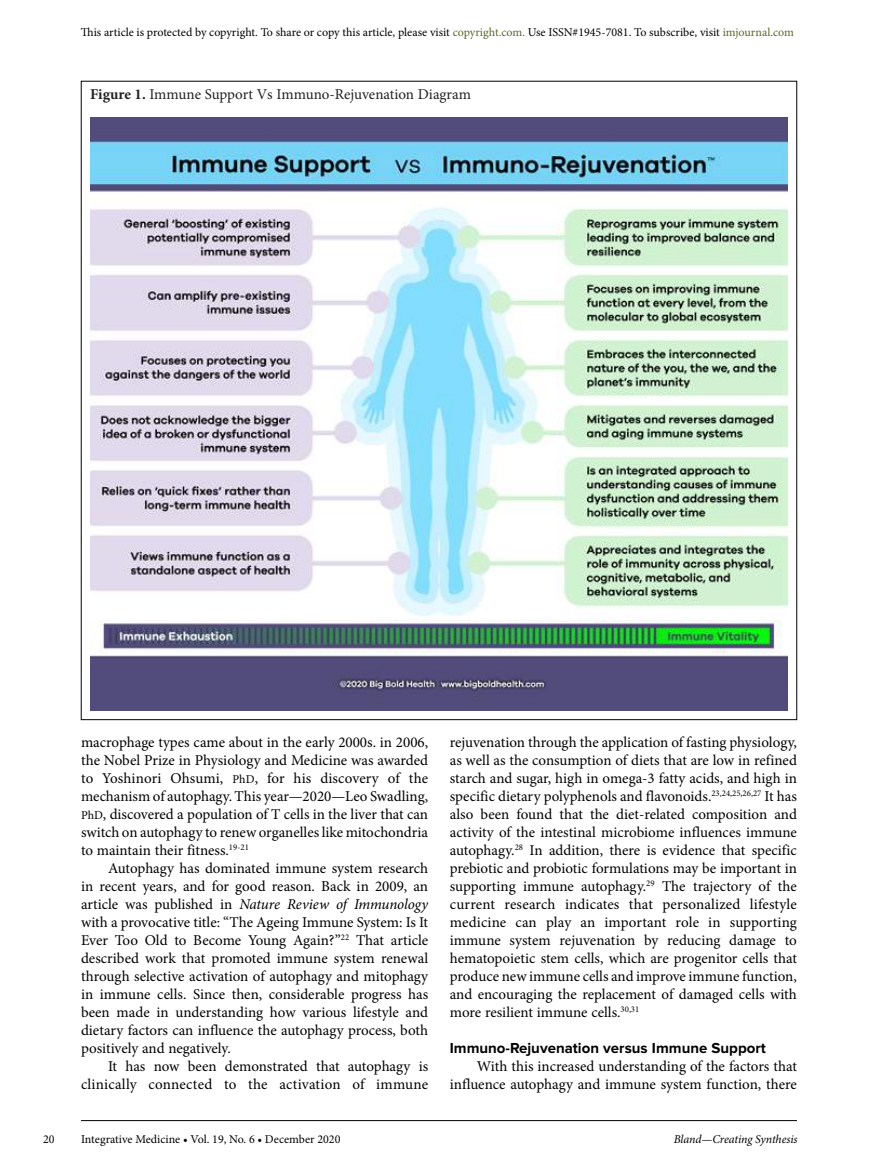
<style>
.page{position:relative;width:878px;height:1175px;background:#fff}
.page>*{position:absolute;margin:0;border:0;box-sizing:border-box;transform-origin:0 0}
.t1{font:15px/18px "Minion Pro";color:#000;text-align:justify}
.t2{font:15px "Minion Pro";letter-spacing:-.005em;color:#212121}
.t3{font:700 15px "Proxima Nova";color:#000}
.t4{font:12px "Minion Pro";color:#000}
.t5{font:italic 12px "Minion Pro";letter-spacing:-.01em;color:#000}
.s1{color:#596827}
.s2{font-weight:700}
.s3{font-size:12px}
.s4{font-style:italic}
</style>
<div class="page">
<hr style="left:81px;top:1120px;width:715px;height:1px;background:#000">
<img style="left:90px;top:117px;width:697px;height:593px">
<p class="t4" style="left:81px;top:24px;width:714px">This article is protected by copyright. To share or copy this article, please visit <span class="s1">copyright.com.</span> Use ISSN#1945-7081. To subscribe, visit <span class="s1">imjournal.com</span></p>
<p class="t2" style="left:90px;top:84px;width:382px"><span class="s2">Figure 1.</span> Immune Support Vs Immuno-Rejuvenation Diagram</p>
<p class="t1" style="left:81px;top:733px;width:348px">macrophage types came about in the early 2000s. in 2006, the Nobel Prize in Physiology and Medicine was awarded to Yoshinori Ohsumi, <span class="s3">PhD</span>, for his discovery of the mechanism of autophagy. This year—2020—Leo Swadling, <span class="s3">PhD</span>, discovered a population of T cells in the liver that can switch on autophagy to renew organelles like mitochondria to maintain their fitness.<sup>19-21</sup></p>
<p class="t1" style="left:81px;top:859px;width:348px;text-indent:27px">Autophagy has dominated immune system research in recent years, and for good reason. Back in 2009, an article was published in <span class="s4">Nature Review of Immunology </span>with a provocative title: “The Ageing Immune System: Is It Ever Too Old to Become Young Again?”<sup>22</sup> That article described work that promoted immune system renewal through selective activation of autophagy and mitophagy in immune cells. Since then, considerable progress has been made in understanding how various lifestyle and dietary factors can influence the autophagy process, both positively and negatively.</p>
<p class="t1" style="left:81px;top:1057px;width:348px;text-align:right">It has now been demonstrated that autophagy is clinically connected to the activation of immune</p>
<p class="t1" style="left:450px;top:733px;width:349px">rejuvenation through the application of fasting physiology, as well as the consumption of diets that are low in refined starch and sugar, high in omega-3 fatty acids, and high in specific dietary polyphenols and flavonoids.<sup>23,24,25,26,27</sup> It has also been found that the diet-related composition and activity of the intestinal microbiome influences immune autophagy.<sup>28</sup> In addition, there is evidence that specific prebiotic and probiotic formulations may be important in supporting immune autophagy.<sup>29</sup> The trajectory of the current research indicates that personalized lifestyle medicine can play an important role in supporting immune system rejuvenation by reducing damage to hematopoietic stem cells, which are progenitor cells that produce new immune cells and improve immune function, and encouraging the replacement of damaged cells with more resilient immune cells.<sup>30,31</sup></p>
<p class="t3" style="left:450px;top:1039px;width:317px">Immuno-Rejuvenation versus Immune Support</p>
<p class="t1" style="left:450px;top:1057px;width:348px;text-align:right">With this increased understanding of the factors that influence autophagy and immune system function, there</p>
<p class="t4" style="left:43px;top:1131px;width:13px">20</p>
<p class="t4" style="left:81px;top:1131px;width:261px">Integrative Medicine • Vol. 19, No. 6 • December 2020</p>
<p class="t5" style="left:673px;top:1131px;width:125px">Bland—Creating Synthesis</p>
</div>
